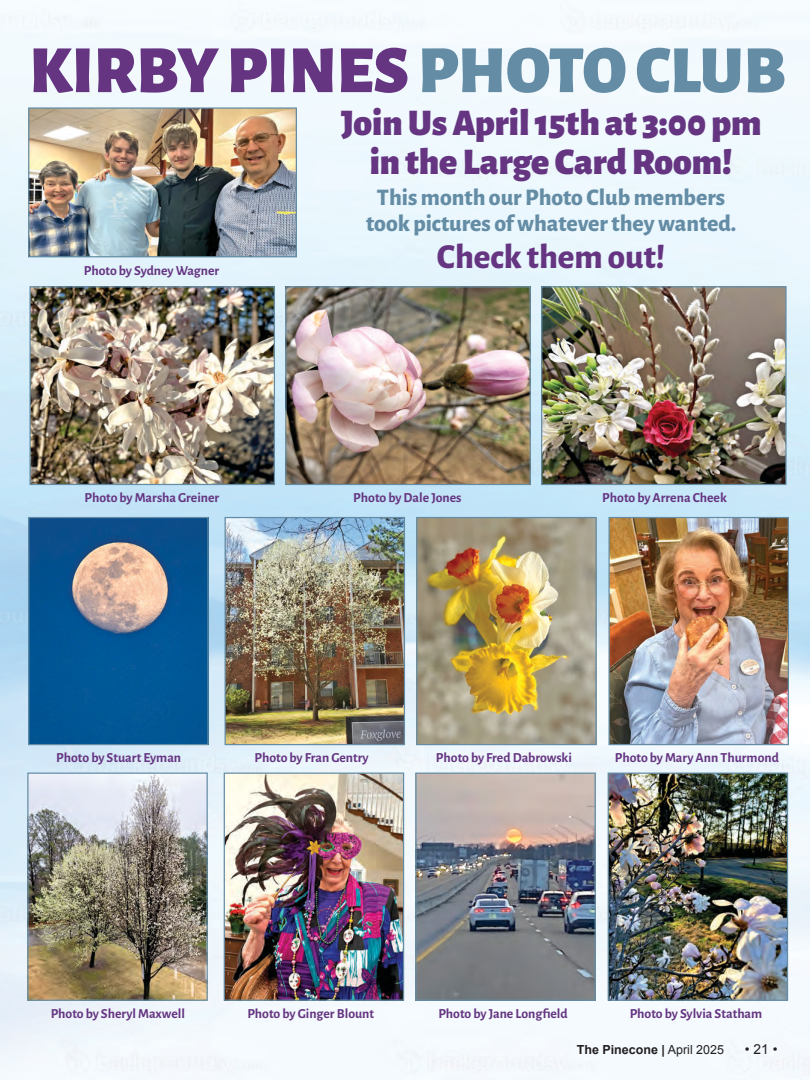
<style>
.page{position:relative;width:810px;height:1080px;background:#fff}
.page>*{position:absolute;margin:0;border:0;box-sizing:border-box;transform-origin:0 0}
.t1{font:900 67.5px "Alegreya Sans";color:#653581}
.t2{font:900 37.5px "Alegreya Sans";color:#653581}
.t3{font:800 35px "Alegreya Sans";color:#653581}
.t4{font:800 23.75px "Alegreya Sans";color:#648da5}
.t5{font:700 13.75px "Alegreya Sans";color:#653581}
.t6{font:13.75px "Arial";color:#231f20}
.t7{font:700 12.5px "Arial";color:#231f20}
.s1{color:#648da5}
.s2{font-style:italic}
.s3{font-weight:400}
</style>
<div class="page">
<img style="left:227px;top:519px;width:176px;height:224px">
<div style="left:225px;top:517px;width:180px;height:228px;border:1px solid #648da5"></div>
<img style="left:30px;top:519px;width:177px;height:224px">
<div style="left:28px;top:517px;width:181px;height:228px;border:1px solid #648da5"></div>
<img style="left:418px;top:519px;width:177px;height:224px">
<div style="left:416px;top:517px;width:181px;height:228px;border:1px solid #648da5"></div>
<img style="left:610px;top:519px;width:177px;height:224px">
<div style="left:608px;top:517px;width:181px;height:228px;border:1px solid #648da5"></div>
<img style="left:30px;top:109px;width:265px;height:146px">
<div style="left:28px;top:107px;width:269px;height:150px;border:1px solid #648da5"></div>
<img style="left:31px;top:288px;width:242px;height:195px">
<div style="left:29px;top:286px;width:246px;height:199px;border:1px solid #648da5"></div>
<img style="left:287px;top:288px;width:242px;height:195px">
<div style="left:285px;top:286px;width:246px;height:199px;border:1px solid #648da5"></div>
<img style="left:543px;top:288px;width:242px;height:195px">
<div style="left:541px;top:286px;width:246px;height:199px;border:1px solid #648da5"></div>
<img style="left:226px;top:775px;width:176px;height:224px">
<div style="left:224px;top:773px;width:180px;height:228px;border:1px solid #648da5"></div>
<img style="left:29px;top:775px;width:177px;height:224px">
<div style="left:27px;top:773px;width:181px;height:228px;border:1px solid #648da5"></div>
<img style="left:417px;top:775px;width:177px;height:224px">
<div style="left:415px;top:773px;width:181px;height:228px;border:1px solid #648da5"></div>
<img style="left:610px;top:775px;width:176px;height:224px">
<div style="left:608px;top:773px;width:180px;height:228px;border:1px solid #648da5"></div>
<p class="t1" style="left:29px;top:17px;width:758px">KIRBY PINES<span class="s1">PHOTO CLUB</span></p>
<p class="t5" style="left:84px;top:261px;width:137px">Photo by Sydney Wagner</p>
<p class="t2" style="left:341px;top:93px;width:422px">Join Us April 15th at 3:00 pm</p>
<p class="t2" style="left:370px;top:132px;width:364px">in the Large Card Room!</p>
<p class="t4" style="left:377px;top:180px;width:350px">This month our Photo Club members</p>
<p class="t4" style="left:366px;top:206px;width:372px">took pictures of whatever they wanted.</p>
<p class="t3" style="left:437px;top:230px;width:230px">Check them out!</p>
<p class="t5" style="left:85px;top:488px;width:136px">Photo by Marsha Greiner</p>
<p class="t5" style="left:353px;top:488px;width:110px">Photo by Dale Jones</p>
<p class="t5" style="left:602px;top:488px;width:126px">Photo by Arrena Cheek</p>
<p class="t5" style="left:56px;top:747px;width:126px">Photo by Stuart Eyman</p>
<p class="t5" style="left:255px;top:747px;width:116px">Photo by Fran Gentry</p>
<p class="t5" style="left:436px;top:747px;width:137px">Photo by Fred Dabrowski</p>
<p class="t5" style="left:615px;top:747px;width:166px">Photo by Mary Ann Thurmond</p>
<p class="t5" style="left:51px;top:1003px;width:136px">Photo by Sheryl Maxwell</p>
<p class="t5" style="left:247px;top:1003px;width:128px">Photo by Ginger Blount</p>
<p class="t5" style="left:438px;top:1003px;width:131px">Photo by Jane Longfield</p>
<p class="t5" style="left:630px;top:1003px;width:134px">Photo by Sylvia Statham</p>
<p class="t7" style="left:577px;top:1041px;width:149px">The Pinecone <span class="s2">|</span> <span class="s3">April 2025</span></p>
<p class="t6" style="left:745px;top:1040px;width:34px">• 21 •</p>
</div>
